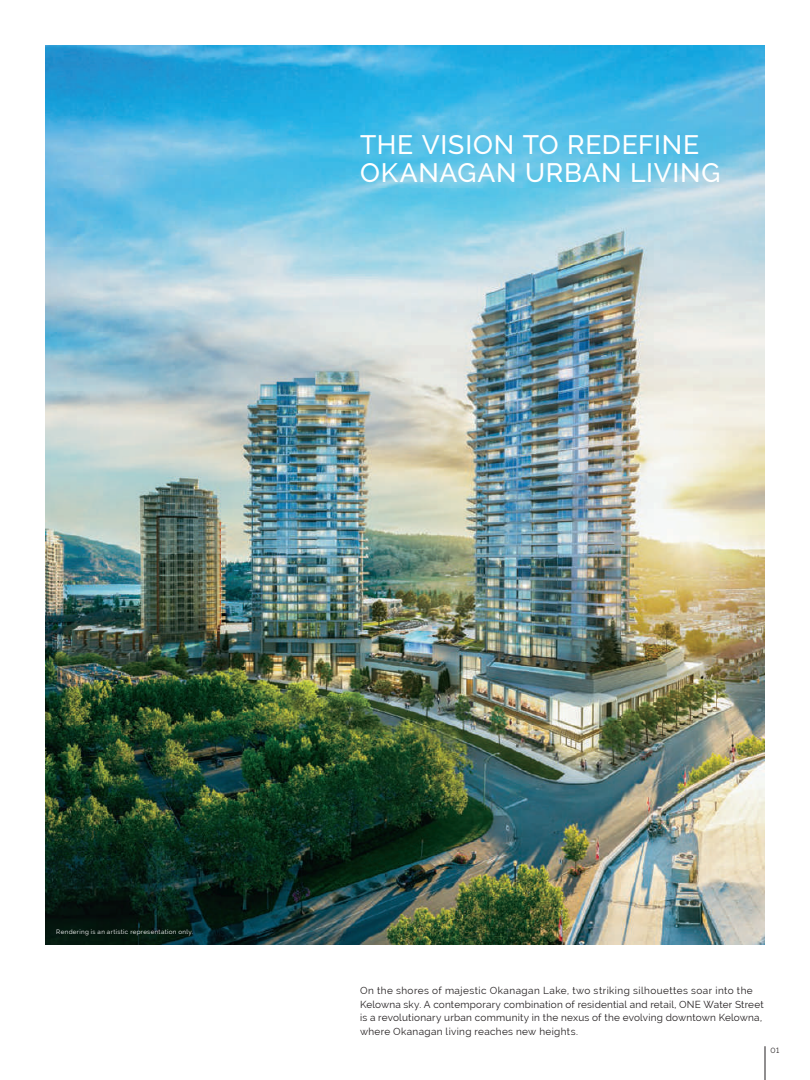
<style>
.page{position:relative;width:810px;height:1080px;background:#fff}
.page>*{position:absolute;margin:0;border:0;box-sizing:border-box;transform-origin:0 0}
.t1{font:500 26.5px/28.4px "Raleway";letter-spacing:.03em;color:#fff}
.t2{font:10px/13.8px "Raleway";letter-spacing:.025em;color:#231f20}
.t3{font:7.5px "Raleway";color:#231f20}
.t4{font:6.25px "Raleway";letter-spacing:.055em;color:#fff}
</style>
<div class="page">
<img style="left:45px;top:45px;width:720px;height:900px">
<hr style="left:765px;top:1046px;width:1px;height:34px;background:#231f20">
<h1 class="t1" style="left:360px;top:130px;width:362px">THE VISION TO REDEFINE<br>OKANAGAN URBAN LIVING</h1>
<p class="t4" style="left:56px;top:928px;width:138px">Rendering is an artistic representation only.</p>
<p class="t2" style="left:360px;top:983px;width:405px">On the shores of majestic Okanagan Lake, two striking silhouettes soar into the Kelowna sky. A contemporary combination of residential and retail, ONE Water Street is a revolutionary urban community in the nexus of the evolving downtown Kelowna, where Okanagan living reaches new heights.</p>
<p class="t3" style="left:771px;top:1046px;width:10px">01</p>
</div>
